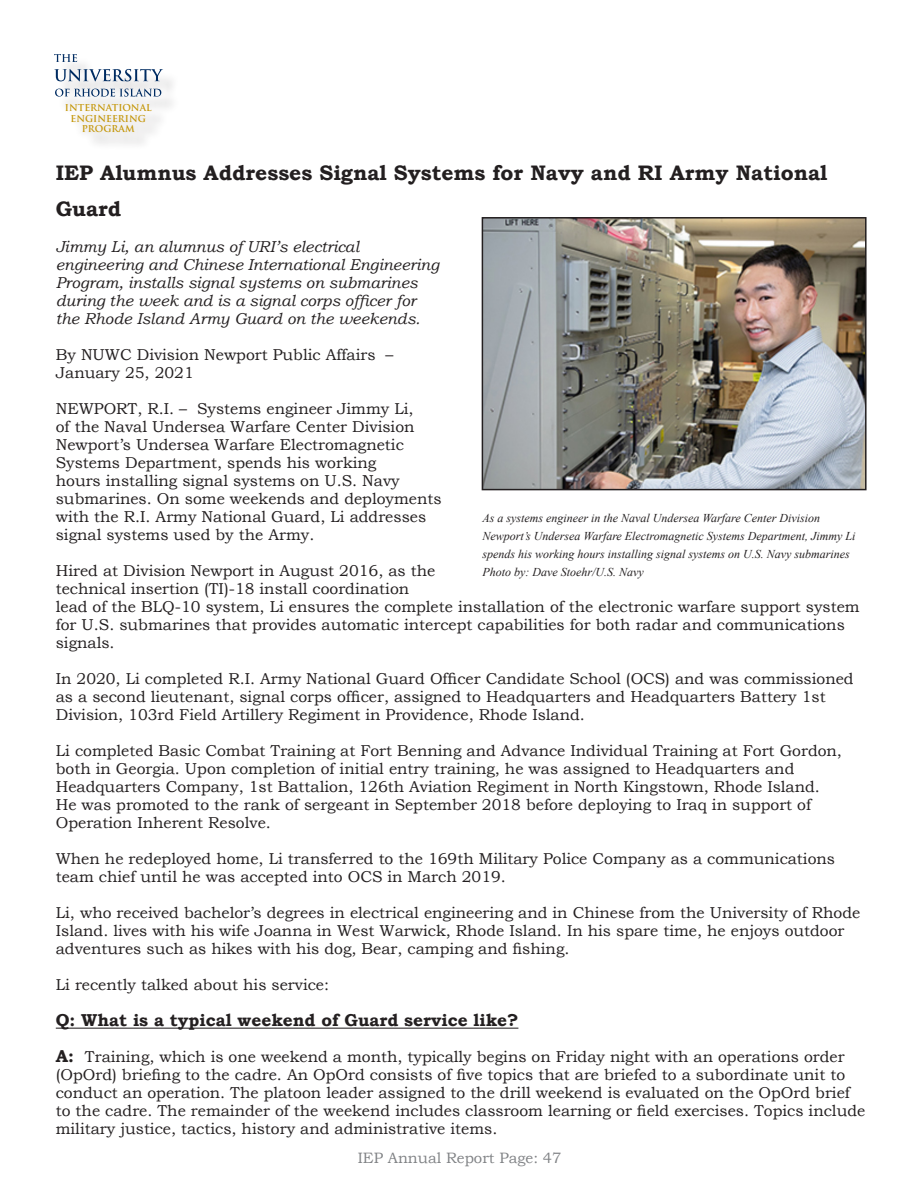
<style>
.page{position:relative;width:918px;height:1188px;background:#fff}
.page>*{position:absolute;margin:0;border:0;box-sizing:border-box;transform-origin:0 0}
.t1{font:700 21px/36px "Bookman Old Style";color:#231f20}
.t2{font:700 17.25px "Bookman Old Style";color:#231f20}
.t3{font:15.75px/18px "Bookman Old Style";color:#231f20}
.t4{font:italic 15.75px/18px "Bookman Old Style";color:#231f20}
.t5{font:15px "Bookman Old Style";color:#808285}
.t6{font:italic 12px/18px "Times New Roman";color:#231f20}
.t7{font:700 9.3px/10.6px "Trajan Pro";color:#c49608;text-align:center}
.s1{font-weight:700;font-size:17.25px}
</style>
<div class="page">
<div style="left:58px;top:57px;width:122px;height:94px;background:#f7f7f7"></div>
<svg style="left:54px;top:69px;width:109px;height:12px"></svg>
<svg style="left:55px;top:89px;width:106px;height:8px"></svg>
<svg style="left:54px;top:54px;width:23px;height:8px"></svg>
<hr style="left:56px;top:1028px;width:462px;height:1px;background:#231f20">
<img style="left:485px;top:220px;width:379px;height:267px">
<div style="left:482px;top:217px;width:385px;height:273px;border:2px solid #231f20"></div>
<p class="t7" style="left:65px;top:102px;width:88px">INTERNATIONAL<br>ENGINEERING<br>PROGRAM</p>
<p class="t1" style="left:56px;top:155px;width:773px">IEP Alumnus Addresses Signal Systems for Navy and RI Army National<br>Guard</p>
<p class="t4" style="left:56px;top:237px;width:385px">Jimmy Li, an alumnus of URI’s electrical engineering and Chinese International Engineering Program, installs signal systems on submarines during the week and is a signal corps officer for the Rhode Island Army Guard on the weekends.</p>
<p class="t3" style="left:56px;top:346px;width:339px">By NUWC Division Newport Public Affairs –<br>January 25, 2021</p>
<p class="t3" style="left:56px;top:400px;width:387px">NEWPORT, R.I. – Systems engineer Jimmy Li,<br>of the Naval Undersea Warfare Center Division Newport’s Undersea Warfare Electromagnetic Systems Department, spends his working<br>hours installing signal systems on U.S. Navy submarines. On some weekends and deployments with the R.I. Army National Guard, Li addresses signal systems used by the Army.</p>
<p class="t3" style="left:56px;top:562px;width:805px">Hired at Division Newport in August 2016, as the<br>technical insertion (TI)-18 install coordination<br>lead of the BLQ-10 system, Li ensures the complete installation of the electronic warfare support system for U.S. submarines that provides automatic intercept capabilities for both radar and communications signals.</p>
<p class="t3" style="left:56px;top:670px;width:799px">In 2020, Li completed R.I. Army National Guard Officer Candidate School (OCS) and was commissioned as a second lieutenant, signal corps officer, assigned to Headquarters and Headquarters Battery 1st<br>Division, 103rd Field Artillery Regiment in Providence, Rhode Island.</p>
<p class="t3" style="left:56px;top:742px;width:788px">Li completed Basic Combat Training at Fort Benning and Advance Individual Training at Fort Gordon, both in Georgia. Upon completion of initial entry training, he was assigned to Headquarters and Headquarters Company, 1st Battalion, 126th Aviation Regiment in North Kingstown, Rhode Island.<br>He was promoted to the rank of sergeant in September 2018 before deploying to Iraq in support of Operation Inherent Resolve.</p>
<p class="t3" style="left:56px;top:850px;width:781px">When he redeployed home, Li transferred to the 169th Military Police Company as a communications team chief until he was accepted into OCS in March 2019.</p>
<p class="t3" style="left:56px;top:904px;width:806px">Li, who received bachelor’s degrees in electrical engineering and in Chinese from the University of Rhode<br>Island. lives with his wife Joanna in West Warwick, Rhode Island. In his spare time, he enjoys outdoor adventures such as hikes with his dog, Bear, camping and fishing.</p>
<p class="t3" style="left:56px;top:976px;width:275px">Li recently talked about his service:</p>
<p class="t2" style="left:56px;top:1008px;width:464px">Q: What is a typical weekend of Guard service like?</p>
<p class="t3" style="left:56px;top:1048px;width:811px"><span class="s1">A:</span> Training, which is one weekend a month, typically begins on Friday night with an operations order (OpOrd) briefing to the cadre. An OpOrd consists of five topics that are briefed to a subordinate unit to conduct an operation. The platoon leader assigned to the drill weekend is evaluated on the OpOrd brief to the cadre. The remainder of the weekend includes classroom learning or field exercises. Topics include military justice, tactics, history and administrative items.</p>
<p class="t6" style="left:482px;top:509px;width:375px">As a systems engineer in the Naval Undersea Warfare Center Division Newport’s Undersea Warfare Electromagnetic Systems Department, Jimmy Li spends his working hours installing signal systems on U.S. Navy submarines Photo by: Dave Stoehr/U.S. Navy</p>
<p class="t5" style="left:358px;top:1148px;width:205px">IEP Annual Report Page: 47</p>
</div>
